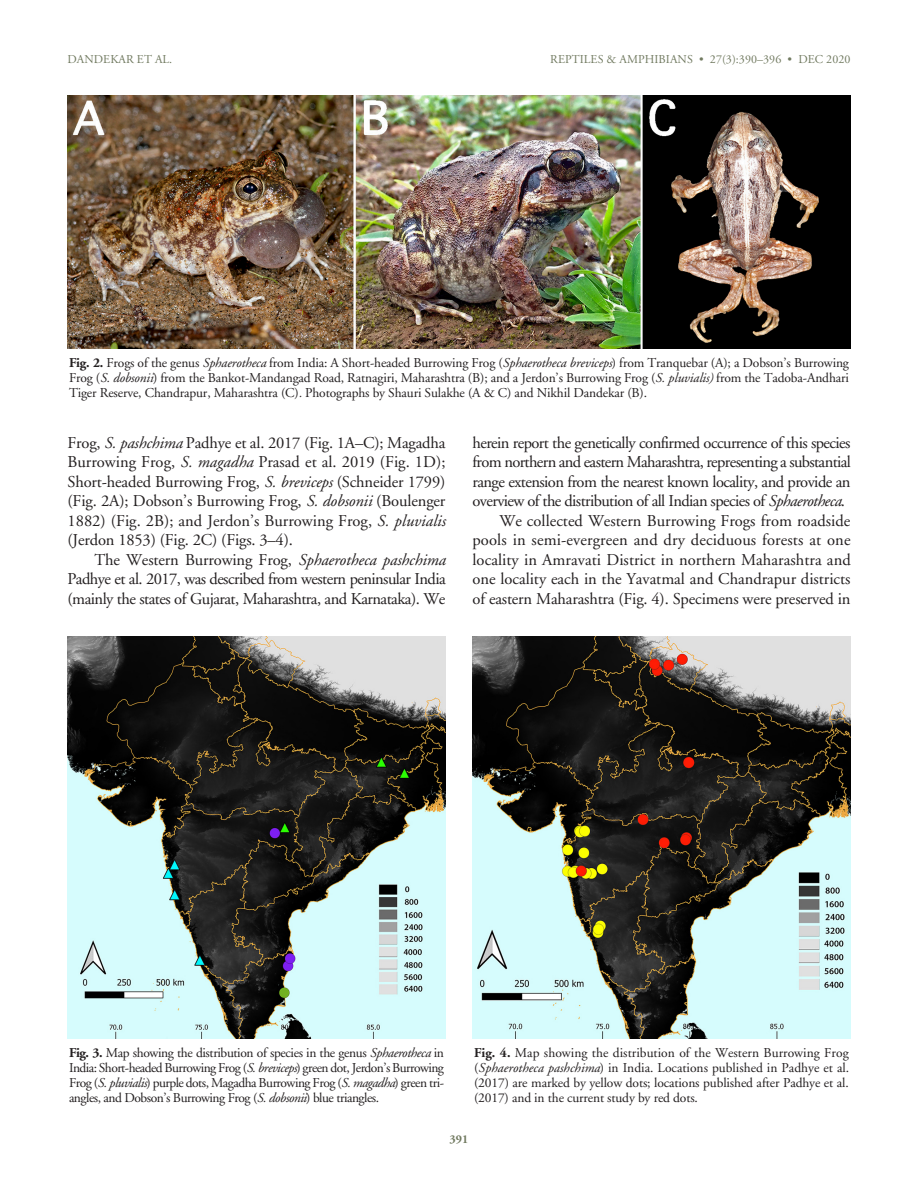
<style>
.page{position:relative;width:918px;height:1188px;background:#fff}
.page>*{position:absolute;margin:0;border:0;box-sizing:border-box;transform-origin:0 0}
.TEXT{font:16.5px/19.5px "Adobe Garamond";letter-spacing:-.03em;color:#231f20;text-align:justify}
.Text__1st_P_drop{font:16.5px/19.5px "Adobe Garamond";color:#231f20;text-align:justify}
.Figure_Caption{font:13.5px/15px "Adobe Garamond";letter-spacing:-.01em;color:#231f20;text-align:justify}
.Running_Head_RIGHT{font:12px "Adobe Garamond";letter-spacing:.005em;color:#717a60}
.Running_Head_LEFT{font:700 12px "Adobe Garamond";color:#717a60}
.s1{font-weight:700}
.s2{font-style:italic}
</style>
<div class="page">
<img style="left:68px;top:637px;width:378px;height:402px">
<img style="left:472px;top:637px;width:378px;height:402px">
<img style="left:68px;top:95px;width:782px;height:254px">
<p class="Running_Head_RIGHT" style="left:68px;top:53px;width:106px">DANDEKAR ET AL.</p>
<p class="Running_Head_RIGHT" style="left:550px;top:53px;width:302px">REPTILES &amp; AMPHIBIANS • 27(3):390–396 • DEC 2020</p>
<p class="Figure_Caption" style="left:69px;top:356px;width:782px"><span class="s1">Fig. 2.</span> Frogs of the genus <span class="s2">Sphaerotheca</span> from India: A Short-headed Burrowing Frog (<span class="s2">Sphaerotheca breviceps</span>) from Tranquebar (A); a Dobson’s Burrowing Frog (<span class="s2">S. dobsonii</span>) from the Bankot-Mandangad Road, Ratnagiri, Maharashtra (B); and a Jerdon’s Burrowing Frog (<span class="s2">S. pluvialis)</span> from the Tadoba-Andhari Tiger Reserve, Chandrapur, Maharashtra (C)<span class="s2">.</span> Photographs by Shauri Sulakhe (A &amp; C) and Nikhil Dandekar (B).</p>
<p class="Text__1st_P_drop" style="left:68px;top:433px;width:380px">Frog, <span class="s2">S. pashchima</span> Padhye et al. 2017 (Fig. 1A–C); Magadha Burrowing Frog, <span class="s2">S. magadha</span> Prasad et al. 2019 (Fig. 1D); Short-headed Burrowing Frog, <span class="s2">S. breviceps</span> (Schneider 1799) (Fig. 2A); Dobson’s Burrowing Frog, <span class="s2">S. dobsonii</span> (Boulenger 1882) (Fig. 2B); and Jerdon’s Burrowing Frog, <span class="s2">S. pluvialis </span>(Jerdon 1853) (Fig. 2C) (Figs. 3–4).</p>
<p class="TEXT" style="left:68px;top:550px;width:380px;text-indent:27px">The Western Burrowing Frog, <span class="s2">Sphaerotheca pashchima </span>Padhye et al. 2017, was described from western peninsular India (mainly the states of Gujarat, Maharashtra, and Karnataka). We</p>
<p class="TEXT" style="left:472px;top:433px;width:380px">herein report the genetically confirmed occurrence of this species from northern and eastern Maharashtra, representing a substantial range extension from the nearest known locality, and provide an overview of the distribution of all Indian species of <span class="s2">Sphaerotheca</span>.</p>
<p class="TEXT" style="left:472px;top:511px;width:380px;text-indent:27px">We collected Western Burrowing Frogs from roadside pools in semi-evergreen and dry deciduous forests at one locality in Amravati District in northern Maharashtra and one locality each in the Yavatmal and Chandrapur districts of eastern Maharashtra (Fig. 4). Specimens were preserved in</p>
<p class="Figure_Caption" style="left:69px;top:1045px;width:377px"><span class="s1">Fig. 3.</span> Map showing the distribution of species in the genus <span class="s2">Sphaerotheca</span> in India: Short-headed Burrowing Frog (<span class="s2">S. breviceps</span>) green dot, Jerdon’s Burrowing Frog (<span class="s2">S. pluvialis</span>) purple dots, Magadha Burrowing Frog (<span class="s2">S. magadha</span>) green tri&shy;angles, and Dobson’s Burrowing Frog (<span class="s2">S. dobsonii</span>) blue triangles.</p>
<p class="Figure_Caption" style="left:474px;top:1045px;width:377px"><span class="s1">Fig. 4.</span> Map showing the distribution of the Western Burrowing Frog (<span class="s2">Sphaerotheca pashchima</span>) in India. Locations published in Padhye et al. (2017) are marked by yellow dots; locations published after Padhye et al. (2017) and in the current study by red dots.</p>
<p class="Running_Head_LEFT" style="left:450px;top:1132px;width:20px">391</p>
</div>
